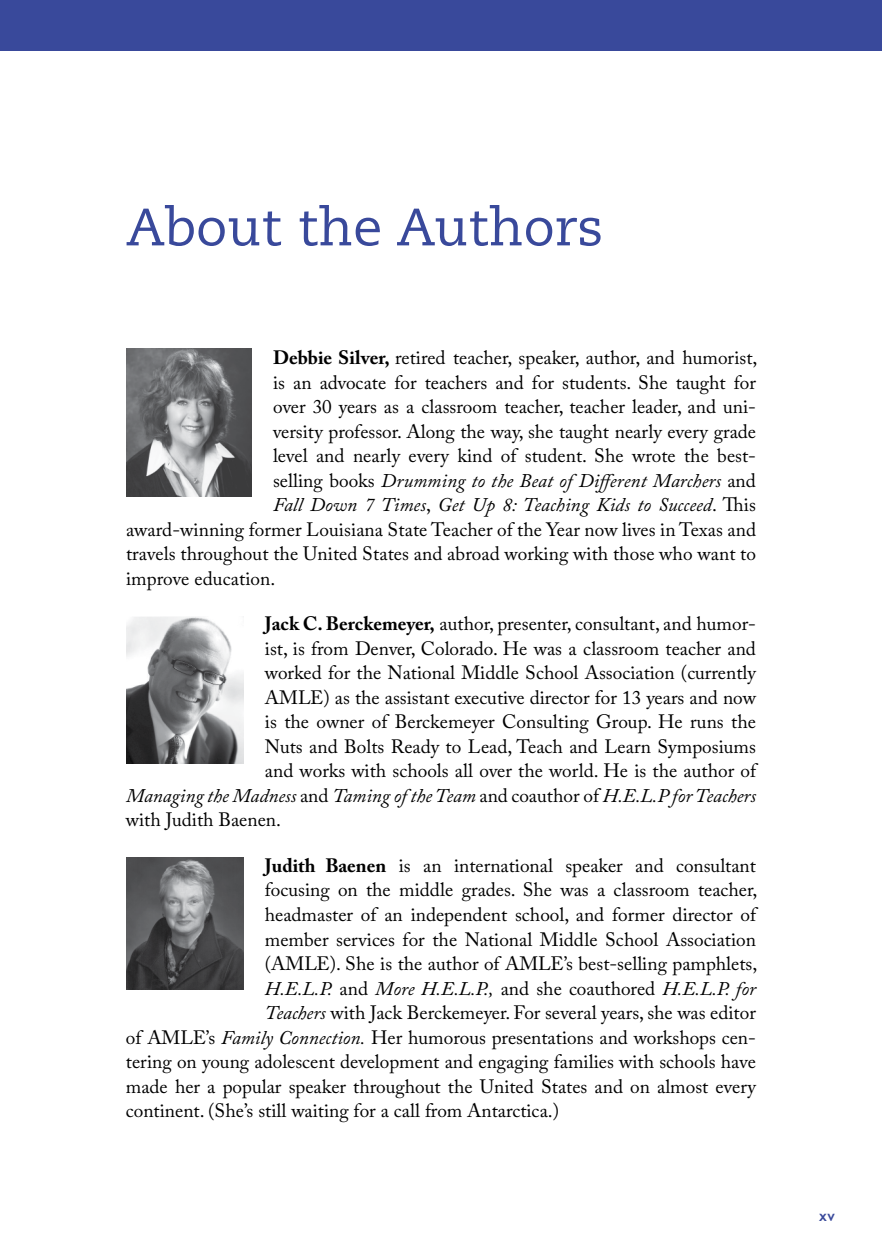
<style>
.page{position:relative;width:882px;height:1260px;background:#fff}
.page>*{position:absolute;margin:0;border:0;box-sizing:border-box;transform-origin:0 0}
.t1{font:52.5px "Caecilia";color:#39499b}
.t2{font:19.25px "Adobe Caslon Pro";color:#000}
.t3{font:italic 19.25px "Adobe Caslon Pro";letter-spacing:.005em;color:#000}
.t4{font:700 14px "Trebuchet MS";color:#39499b}
.s1{font-weight:700}
.s2{font-style:normal}
.s3{font-style:italic}
</style>
<div class="page">
<div style="left:0;top:0;width:882px;height:50px;background:#39499b"></div>
<img style="left:126px;top:349px;width:126px;height:147px">
<img style="left:126px;top:617px;width:118px;height:147px">
<img style="left:126px;top:858px;width:118px;height:132px">
<p class="t1" style="left:126px;top:197px;width:479px">About the Authors</p>
<p class="t2" style="left:273px;top:346px;width:486px"><span class="s1">Debbie Silver,</span> retired teacher, speaker, author, and humorist,</p>
<p class="t2" style="left:273px;top:371px;width:485px">is an advocate for teachers and for students. She taught for</p>
<p class="t2" style="left:273px;top:395px;width:485px">over 30 years as a classroom teacher, teacher leader, and uni-</p>
<p class="t2" style="left:273px;top:420px;width:485px">versity professor. Along the way, she taught nearly every grade</p>
<p class="t2" style="left:273px;top:445px;width:484px">level and nearly every kind of student. She wrote the best-</p>
<p class="t3" style="left:273px;top:469px;width:484px"><span class="s2">selling books</span> Drumming to the Beat of Different Marchers <span class="s2">and</span></p>
<p class="t3" style="left:273px;top:494px;width:484px">Fall Down 7 Times<span class="s2">,</span> Get Up 8: Teaching Kids to Succeed<span class="s2">. This</span></p>
<p class="t2" style="left:126px;top:518px;width:632px">award-winning former Louisiana State Teacher of the Year now lives in Texas and</p>
<p class="t2" style="left:126px;top:543px;width:632px">travels throughout the United States and abroad working with those who want to</p>
<p class="t2" style="left:126px;top:567px;width:151px">improve education.</p>
<p class="t2" style="left:265px;top:613px;width:493px"><span class="s1">Jack C. Berckemeyer,</span> author, presenter, consultant, and humor-</p>
<p class="t2" style="left:265px;top:637px;width:493px">ist, is from Denver, Colorado. He was a classroom teacher and</p>
<p class="t2" style="left:265px;top:662px;width:493px">worked for the National Middle School Association (currently</p>
<p class="t2" style="left:265px;top:686px;width:493px">AMLE) as the assistant executive director for 13 years and now</p>
<p class="t2" style="left:265px;top:711px;width:493px">is the owner of Berckemeyer Consulting Group. He runs the</p>
<p class="t2" style="left:265px;top:735px;width:493px">Nuts and Bolts Ready to Lead, Teach and Learn Symposiums</p>
<p class="t2" style="left:265px;top:760px;width:493px">and works with schools all over the world. He is the author of</p>
<p class="t3" style="left:126px;top:784px;width:631px">Managing the Madness <span class="s2">and</span> Taming of the Team <span class="s2">and coauthor of</span> H.E.L.P for Teachers</p>
<p class="t2" style="left:126px;top:809px;width:157px">with Judith Baenen.</p>
<p class="t2" style="left:265px;top:854px;width:493px"><span class="s1">Judith Baenen</span> is an international speaker and consultant</p>
<p class="t2" style="left:265px;top:879px;width:494px">focusing on the middle grades. She was a classroom teacher,</p>
<p class="t2" style="left:265px;top:903px;width:493px">headmaster of an independent school, and former director of</p>
<p class="t2" style="left:265px;top:928px;width:493px">member services for the National Middle School Association</p>
<p class="t2" style="left:265px;top:952px;width:494px">(AMLE). She is the author of AMLE’s best-selling pamphlets,</p>
<p class="t3" style="left:265px;top:977px;width:493px">H.E.L.P. <span class="s2">and</span> More H.E.L.P., <span class="s2">and she coauthored</span> H.E.L.P. for</p>
<p class="t2" style="left:265px;top:1001px;width:493px"><span class="s3">Teachers</span> with Jack Berckemeyer. For several years, she was editor</p>
<p class="t2" style="left:126px;top:1026px;width:631px">of AMLE’s <span class="s3">Family Connection.</span> Her humorous presentations and workshops cen-</p>
<p class="t2" style="left:126px;top:1050px;width:631px">tering on young adolescent development and engaging families with schools have</p>
<p class="t2" style="left:126px;top:1075px;width:631px">made her a popular speaker throughout the United States and on almost every</p>
<p class="t2" style="left:126px;top:1099px;width:435px">continent. (She’s still waiting for a call from Antarctica.)</p>
<p class="t4" style="left:819px;top:1207px;width:17px">xv</p>
</div>
